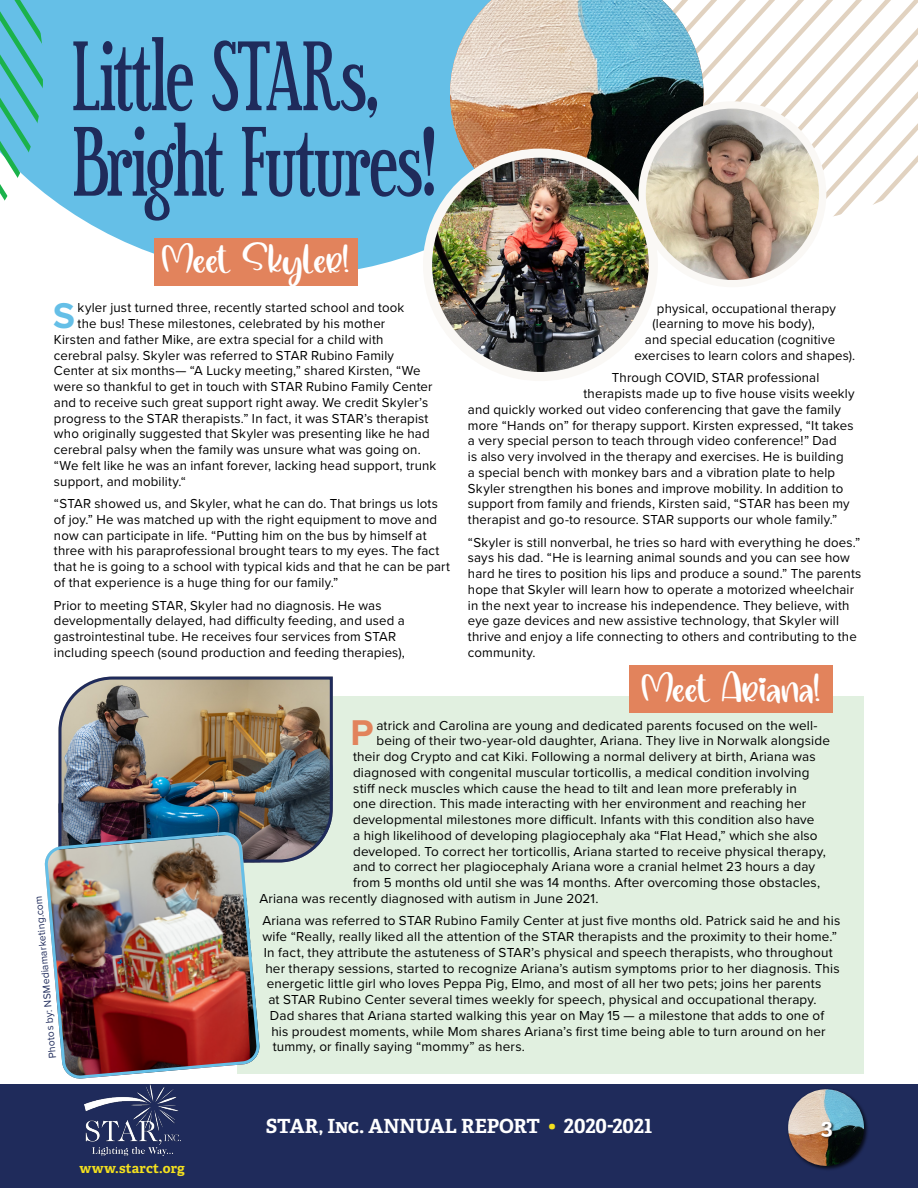
<style>
.page{position:relative;width:918px;height:1188px;background:#fff}
.page>*{position:absolute;margin:0;border:0;box-sizing:border-box;transform-origin:0 0}
.t1{font:90px/85.5px "Sexsmith";letter-spacing:-.01em;color:#1f2b5b}
.t2{font:42px "Riggment";letter-spacing:-.01em;color:#fff}
.t3{font:700 37.05px "Proxima Nova";color:#65bfe7}
.t4{font:700 37.05px "Proxima Nova";color:#e2835c}
.t5{font:700 22.5px "Adelle PE";color:#fff}
.t6{font:700 19.5px "Adelle PE";letter-spacing:-.005em;color:#fff}
.t7{font:13.5px/15.8px "Proxima Nova";letter-spacing:.01em;color:#000}
.t8{font:700 13.5px "Adelle PE";letter-spacing:.01em;color:#f3e01e}
.t9{font:10.5px "Proxima Nova";color:#1f2b5b}
.s1{color:#f3e01e}
</style>
<div class="page">
<div style="left:43px;top:0;width:407px;height:270px;background:#65bfe7"></div>
<svg style="left:0;top:0;width:43px;height:201px;background:#6bc4cf"></svg>
<svg style="left:704px;top:0;width:214px;height:217px"></svg>
<div style="left:0;top:1085px;width:918px;height:103px;background:#1f2b5b"></div>
<img style="left:85px;top:1085px;width:96px;height:71px">
<div style="left:787px;top:1088px;width:83px;height:84px;background:#000;opacity:.75"></div>
<img style="left:788px;top:1089px;width:76px;height:77px;border-radius:38px">
<div style="left:821px;top:1121px;width:14px;height:19px;background:#000;opacity:.75"></div>
<img style="left:450px;top:0;width:254px;height:153px">
<div style="left:238px;top:697px;width:626px;height:377px;background:#e1f0e0"></div>
<img style="left:428px;top:153px;width:219px;height:218px">
<div style="left:423px;top:149px;width:235px;height:232px;border:9px solid #faf8f5;border-radius:50%"></div>
<img style="left:58px;top:676px;width:276px;height:187px">
<img style="left:46px;top:833px;width:213px;height:245px">
<div style="left:630px;top:665px;width:203px;height:47px;background:#e2835c"></div>
<div style="left:154px;top:238px;width:204px;height:48px;background:#e2835c"></div>
<img style="left:642px;top:105px;width:181px;height:179px">
<div style="left:639px;top:101px;width:187px;height:186px;border:7px solid #faf8f5;border-radius:50%"></div>
<h1 class="t1" style="left:73px;top:38px;width:366px">Little STARs,<br>Bright Futures!</h1>
<h2 class="t2" style="left:162px;top:232px;width:189px">Meet Skyler!</h2>
<h3 class="t3" style="left:53px;top:288px;width:23px">S</h3>
<p class="t7" style="left:78px;top:299px;width:328px">kyler just turned three, recently started school and took</p>
<p class="t7" style="left:78px;top:315px;width:309px">the bus! These milestones, celebrated by his mother</p>
<p class="t7" style="left:54px;top:331px;width:331px">Kirsten and father Mike, are extra special for a child with</p>
<p class="t7" style="left:54px;top:347px;width:342px">cerebral palsy. Skyler was referred to STAR Rubino Family</p>
<p class="t7" style="left:54px;top:362px;width:368px">Center at six months— “A Lucky meeting,” shared Kirsten, “We</p>
<p class="t7" style="left:54px;top:378px;width:380px">were so thankful to get in touch with STAR Rubino Family Center</p>
<p class="t7" style="left:54px;top:394px;width:376px">and to receive such great support right away. We credit Skyler’s</p>
<p class="t7" style="left:54px;top:410px;width:376px">progress to the STAR therapists.” In fact, it was STAR’s therapist</p>
<p class="t7" style="left:54px;top:426px;width:377px">who originally suggested that Skyler was presenting like he had</p>
<p class="t7" style="left:54px;top:441px;width:368px">cerebral palsy when the family was unsure what was going on.</p>
<p class="t7" style="left:54px;top:457px;width:384px">“We felt like he was an infant forever, lacking head support, trunk</p>
<p class="t7" style="left:54px;top:473px;width:134px">support, and mobility.“</p>
<p class="t7" style="left:54px;top:495px;width:398px">“STAR showed us, and Skyler, what he can do. That brings us lots of joy.” He was matched up with the right equipment to move and now can participate in life. “Putting him on the bus by himself at three with his paraprofessional brought tears to my eyes. The fact that he is going to a school with typical kids and that he can be part of that experience is a huge thing for our family.”</p>
<p class="t7" style="left:54px;top:597px;width:352px">Prior to meeting STAR, Skyler had no diagnosis. He was developmentally delayed, had difficulty feeding, and used a gastrointestinal tube. He receives four services from STAR including speech (sound production and feeding therapies),</p>
<p class="t7" style="left:657px;top:300px;width:180px">physical, occupational therapy</p>
<p class="t7" style="left:652px;top:315px;width:164px">(learning to move his body),</p>
<p class="t7" style="left:645px;top:331px;width:192px">and special education (cognitive</p>
<p class="t7" style="left:634px;top:347px;width:222px">exercises to learn colors and shapes).</p>
<p class="t7" style="left:612px;top:369px;width:209px">Through COVID, STAR professional</p>
<p class="t7" style="left:583px;top:385px;width:273px">therapists made up to five house visits weekly</p>
<p class="t7" style="left:468px;top:401px;width:375px">and quickly worked out video conferencing that gave the family</p>
<p class="t7" style="left:468px;top:417px;width:387px">more “Hands on” for therapy support. Kirsten expressed, “It takes</p>
<p class="t7" style="left:468px;top:432px;width:370px">a very special person to teach through video conference!” Dad</p>
<p class="t7" style="left:468px;top:448px;width:377px">is also very involved in the therapy and exercises. He is building</p>
<p class="t7" style="left:468px;top:464px;width:369px">a special bench with monkey bars and a vibration plate to help</p>
<p class="t7" style="left:468px;top:480px;width:377px">Skyler strengthen his bones and improve mobility. In addition to</p>
<p class="t7" style="left:468px;top:495px;width:383px">support from family and friends, Kirsten said, “STAR has been my</p>
<p class="t7" style="left:468px;top:511px;width:371px">therapist and go-to resource. STAR supports our whole family.”</p>
<p class="t7" style="left:468px;top:534px;width:395px">“Skyler is still nonverbal, he tries so hard with everything he does.” says his dad. “He is learning animal sounds and you can see how hard he tires to position his lips and produce a sound.” The parents hope that Skyler will learn how to operate a motorized wheelchair in the next year to increase his independence. They believe, with eye gaze devices and new assistive technology, that Skyler will thrive and enjoy a life connecting to others and contributing to the community.</p>
<h2 class="t2" style="left:642px;top:662px;width:181px">Meet Ariana!</h2>
<p class="t9" style="left:45px;top:1059px;width:164px;rotate:-95deg">Photos by: NSMediamarketing.com</p>
<p class="t8" style="left:79px;top:1158px;width:107px">www.starct.org</p>
<h3 class="t4" style="left:351px;top:705px;width:25px">P</h3>
<p class="t7" style="left:376px;top:717px;width:443px">atrick and Carolina are young and dedicated parents focused on the well-</p>
<p class="t7" style="left:376px;top:732px;width:455px">being of their two-year-old daughter, Ariana. They live in Norwalk alongside</p>
<p class="t7" style="left:353px;top:748px;width:464px">their dog Crypto and cat Kiki. Following a normal delivery at birth, Ariana was</p>
<p class="t7" style="left:353px;top:764px;width:458px">diagnosed with congenital muscular torticollis, a medical condition involving</p>
<p class="t7" style="left:353px;top:780px;width:445px">stiff neck muscles which cause the head to tilt and lean more preferably in</p>
<p class="t7" style="left:353px;top:795px;width:455px">one direction. This made interacting with her environment and reaching her</p>
<p class="t7" style="left:353px;top:811px;width:463px">developmental milestones more difficult. Infants with this condition also have</p>
<p class="t7" style="left:353px;top:827px;width:466px">a high likelihood of developing plagiocephaly aka “Flat Head,” which she also</p>
<p class="t7" style="left:353px;top:843px;width:474px">developed. To correct her torticollis, Ariana started to receive physical therapy,</p>
<p class="t7" style="left:353px;top:858px;width:464px">and to correct her plagiocephaly Ariana wore a cranial helmet 23 hours a day</p>
<p class="t7" style="left:353px;top:874px;width:469px">from 5 months old until she was 14 months. After overcoming those obstacles,</p>
<p class="t7" style="left:259px;top:890px;width:341px">Ariana was recently diagnosed with autism in June 2021.</p>
<p class="t7" style="left:262px;top:912px;width:579px">Ariana was referred to STAR Rubino Family Center at just five months old. Patrick said he and his</p>
<p class="t7" style="left:262px;top:928px;width:576px">wife “Really, really liked all the attention of the STAR therapists and the proximity to their home.”</p>
<p class="t7" style="left:264px;top:944px;width:570px">In fact, they attribute the astuteness of STAR’s physical and speech therapists, who throughout</p>
<p class="t7" style="left:265px;top:960px;width:576px">her therapy sessions, started to recognize Ariana’s autism symptoms prior to her diagnosis. This</p>
<p class="t7" style="left:267px;top:975px;width:556px">energetic little girl who loves Peppa Pig, Elmo, and most of all her two pets; joins her parents</p>
<p class="t7" style="left:268px;top:991px;width:550px">at STAR Rubino Center several times weekly for speech, physical and occupational therapy.</p>
<p class="t7" style="left:270px;top:1007px;width:556px">Dad shares that Ariana started walking this year on May 15 — a milestone that adds to one of</p>
<p class="t7" style="left:271px;top:1023px;width:556px">his proudest moments, while Mom shares Ariana’s first time being able to turn around on her</p>
<p class="t7" style="left:273px;top:1039px;width:254px">tummy, or finally saying “mommy” as hers.</p>
<h3 class="t6" style="left:266px;top:1112px;width:388px">STAR, Inc. ANNUAL REPORT <span class="s1">•</span> 2020-2021</h3>
<h3 class="t5" style="left:821px;top:1110px;width:13px">3</h3>
</div>
